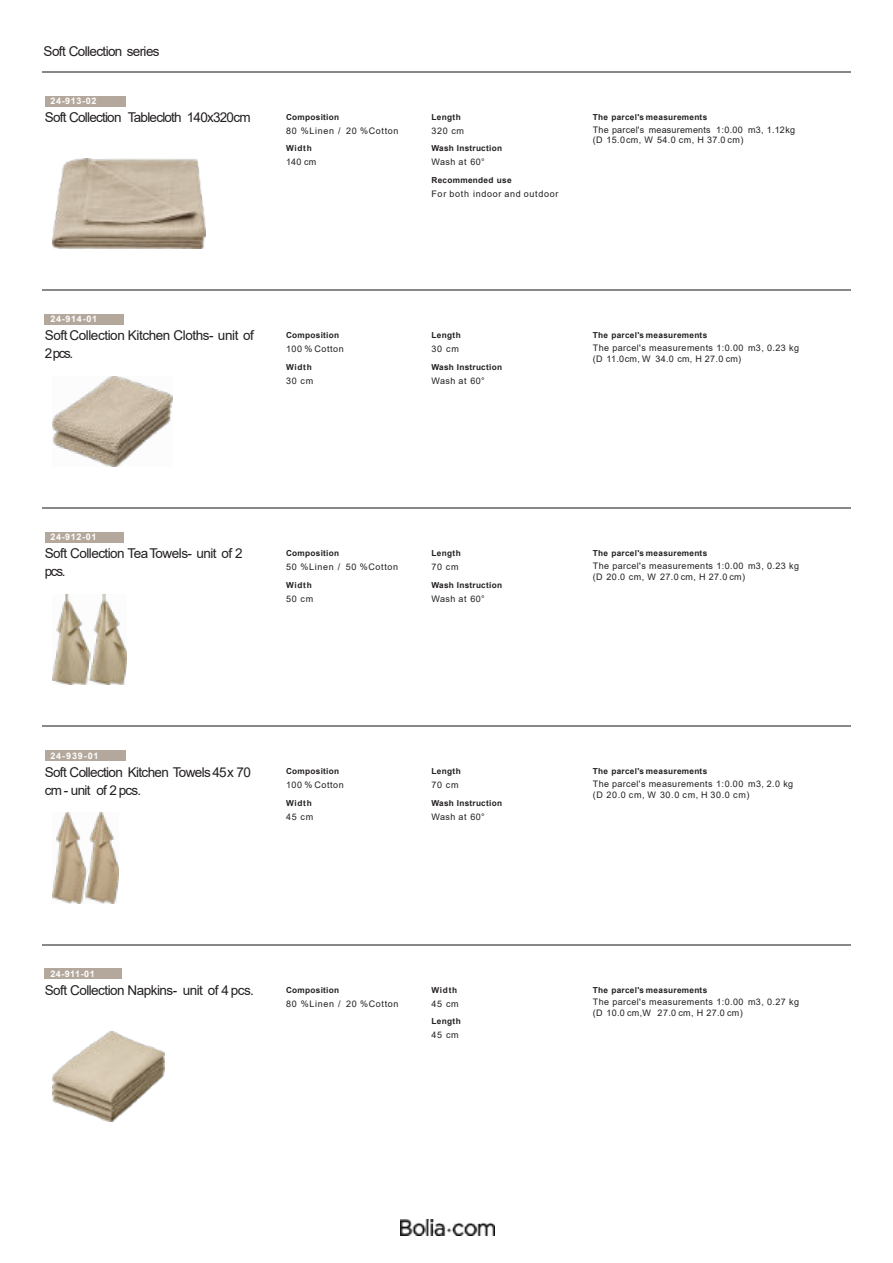
<style>
.page{position:relative;width:893px;height:1263px;background:#fff}
.page>*{position:absolute;margin:0;border:0;box-sizing:border-box;transform-origin:0 0}
.t1{font:13.5px/18px "Arial";letter-spacing:-.045em;color:#231f20}
.t2{font:9px/10.8px "Arial";letter-spacing:.045em;color:#231f20}
.t3{font:9px "Arial";letter-spacing:.075em;color:#231f20}
.t4{font:9px/10.8px "Arial";letter-spacing:.025em;color:#231f20}
.t5{font:700 9px "Arial";letter-spacing:.07em;color:#fff}
.t6{font:700 8.25px "Arial";letter-spacing:.035em;color:#231f20}
</style>
<div class="page">
<img style="left:400px;top:1219px;width:94px;height:16px">
<hr style="left:43px;top:71px;width:242px;height:1px;background:#888">
<hr style="left:285px;top:71px;width:145px;height:1px;background:#888">
<hr style="left:430px;top:71px;width:162px;height:1px;background:#888">
<hr style="left:592px;top:71px;width:258px;height:1px;background:#888">
<hr style="left:43px;top:289px;width:242px;height:1px;background:#888">
<hr style="left:285px;top:289px;width:145px;height:1px;background:#888">
<hr style="left:430px;top:289px;width:162px;height:1px;background:#888">
<hr style="left:592px;top:289px;width:258px;height:1px;background:#888">
<hr style="left:43px;top:508px;width:242px;height:1px;background:#888">
<hr style="left:285px;top:508px;width:145px;height:1px;background:#888">
<hr style="left:430px;top:508px;width:162px;height:1px;background:#888">
<hr style="left:592px;top:508px;width:258px;height:1px;background:#888">
<hr style="left:43px;top:726px;width:242px;height:1px;background:#888">
<hr style="left:285px;top:726px;width:145px;height:1px;background:#888">
<hr style="left:430px;top:726px;width:162px;height:1px;background:#888">
<hr style="left:592px;top:726px;width:258px;height:1px;background:#888">
<hr style="left:43px;top:944px;width:242px;height:1px;background:#888">
<hr style="left:285px;top:944px;width:145px;height:1px;background:#888">
<hr style="left:430px;top:944px;width:162px;height:1px;background:#888">
<hr style="left:592px;top:944px;width:258px;height:1px;background:#888">
<div style="left:45px;top:96px;width:80px;height:10px;background:#b4a89c"></div>
<img style="left:53px;top:158px;width:153px;height:90px">
<div style="left:45px;top:314px;width:79px;height:11px;background:#b4a89c"></div>
<img style="left:53px;top:377px;width:119px;height:90px">
<div style="left:45px;top:532px;width:79px;height:11px;background:#b4a89c"></div>
<img style="left:53px;top:595px;width:73px;height:90px">
<div style="left:45px;top:750px;width:80px;height:11px;background:#b4a89c"></div>
<img style="left:53px;top:813px;width:65px;height:90px">
<div style="left:45px;top:968px;width:77px;height:11px;background:#b4a89c"></div>
<img style="left:53px;top:1031px;width:111px;height:90px">
<h1 class="t1" style="left:44px;top:44px;width:118px">Soft Collection series</h1>
<p class="t5" style="left:50px;top:98px;width:48px">24-913-02</p>
<h1 class="t1" style="left:45px;top:110px;width:207px">Soft Collection Tablecloth 140x320cm</h1>
<p class="t6" style="left:286px;top:114px;width:55px">Composition</p>
<p class="t3" style="left:286px;top:127px;width:114px">80 %Linen / 20 %Cotton</p>
<p class="t6" style="left:286px;top:145px;width:27px">Width</p>
<p class="t2" style="left:286px;top:158px;width:32px">140 cm</p>
<p class="t6" style="left:431px;top:114px;width:31px">Length</p>
<p class="t2" style="left:431px;top:126px;width:34px">320 cm</p>
<p class="t6" style="left:431px;top:145px;width:72px">Wash Instruction</p>
<p class="t2" style="left:431px;top:158px;width:55px">Wash at 60°</p>
<p class="t6" style="left:431px;top:177px;width:82px">Recommended use</p>
<p class="t3" style="left:431px;top:190px;width:129px">For both indoor and outdoor</p>
<p class="t6" style="left:593px;top:114px;width:116px">The parcel's measurements</p>
<p class="t4" style="left:593px;top:125px;width:204px">The parcel's measurements 1:0.00 m3, 1.12kg (D 15.0cm, W 54.0 cm, H 37.0 cm)</p>
<p class="t5" style="left:50px;top:316px;width:48px">24-914-01</p>
<h1 class="t1" style="left:45px;top:328px;width:211px">Soft Collection Kitchen Cloths- unit of<br>2 pcs.</h1>
<p class="t6" style="left:286px;top:332px;width:55px">Composition</p>
<p class="t2" style="left:286px;top:344px;width:59px">100 % Cotton</p>
<p class="t6" style="left:286px;top:364px;width:27px">Width</p>
<p class="t2" style="left:286px;top:376px;width:29px">30 cm</p>
<p class="t6" style="left:431px;top:332px;width:31px">Length</p>
<p class="t2" style="left:431px;top:344px;width:29px">30 cm</p>
<p class="t6" style="left:431px;top:364px;width:72px">Wash Instruction</p>
<p class="t2" style="left:431px;top:376px;width:55px">Wash at 60°</p>
<p class="t6" style="left:593px;top:332px;width:116px">The parcel's measurements</p>
<p class="t2" style="left:593px;top:343px;width:208px">The parcel's measurements 1:0.00 m3, 0.23 kg (D 11.0cm, W 34.0 cm, H 27.0 cm)</p>
<p class="t5" style="left:50px;top:534px;width:48px">24-912-01</p>
<h1 class="t1" style="left:45px;top:546px;width:199px">Soft Collection TeaTowels- unit of 2 pcs.</h1>
<p class="t6" style="left:286px;top:550px;width:55px">Composition</p>
<p class="t3" style="left:286px;top:564px;width:114px">50 %Linen / 50 %Cotton</p>
<p class="t6" style="left:286px;top:582px;width:27px">Width</p>
<p class="t2" style="left:286px;top:594px;width:29px">50 cm</p>
<p class="t6" style="left:431px;top:550px;width:31px">Length</p>
<p class="t2" style="left:431px;top:563px;width:29px">70 cm</p>
<p class="t6" style="left:431px;top:582px;width:72px">Wash Instruction</p>
<p class="t2" style="left:431px;top:594px;width:55px">Wash at 60°</p>
<p class="t6" style="left:593px;top:550px;width:116px">The parcel's measurements</p>
<p class="t2" style="left:593px;top:561px;width:208px">The parcel's measurements 1:0.00 m3, 0.23 kg (D 20.0 cm, W 27.0 cm, H 27.0 cm)</p>
<p class="t5" style="left:50px;top:752px;width:50px">24-939-01</p>
<h1 class="t1" style="left:45px;top:764px;width:208px">Soft Collection Kitchen Towels 45x 70 cm - unit of 2 pcs.</h1>
<p class="t6" style="left:286px;top:768px;width:55px">Composition</p>
<p class="t2" style="left:286px;top:781px;width:59px">100 % Cotton</p>
<p class="t6" style="left:286px;top:800px;width:27px">Width</p>
<p class="t2" style="left:286px;top:812px;width:29px">45 cm</p>
<p class="t6" style="left:431px;top:768px;width:31px">Length</p>
<p class="t2" style="left:431px;top:781px;width:29px">70 cm</p>
<p class="t6" style="left:431px;top:800px;width:72px">Wash Instruction</p>
<p class="t2" style="left:431px;top:812px;width:55px">Wash at 60°</p>
<p class="t5" style="left:50px;top:970px;width:46px">24-911-01</p>
<h1 class="t1" style="left:45px;top:982px;width:211px">Soft Collection Napkins- unit of 4 pcs.</h1>
<p class="t6" style="left:286px;top:986px;width:55px">Composition</p>
<p class="t3" style="left:286px;top:1000px;width:114px">80 %Linen / 20 %Cotton</p>
<p class="t6" style="left:431px;top:986px;width:27px">Width</p>
<p class="t2" style="left:431px;top:999px;width:29px">45 cm</p>
<p class="t6" style="left:431px;top:1018px;width:31px">Length</p>
<p class="t2" style="left:431px;top:1030px;width:29px">45 cm</p>
<p class="t6" style="left:593px;top:768px;width:116px">The parcel's measurements</p>
<p class="t2" style="left:593px;top:779px;width:202px">The parcel's measurements 1:0.00 m3, 2.0 kg (D 20.0 cm, W 30.0 cm, H 30.0 cm)</p>
<p class="t6" style="left:593px;top:986px;width:116px">The parcel's measurements</p>
<p class="t2" style="left:593px;top:997px;width:208px">The parcel's measurements 1:0.00 m3, 0.27 kg (D 10.0 cm,W 27.0 cm, H 27.0 cm)</p>
</div>
